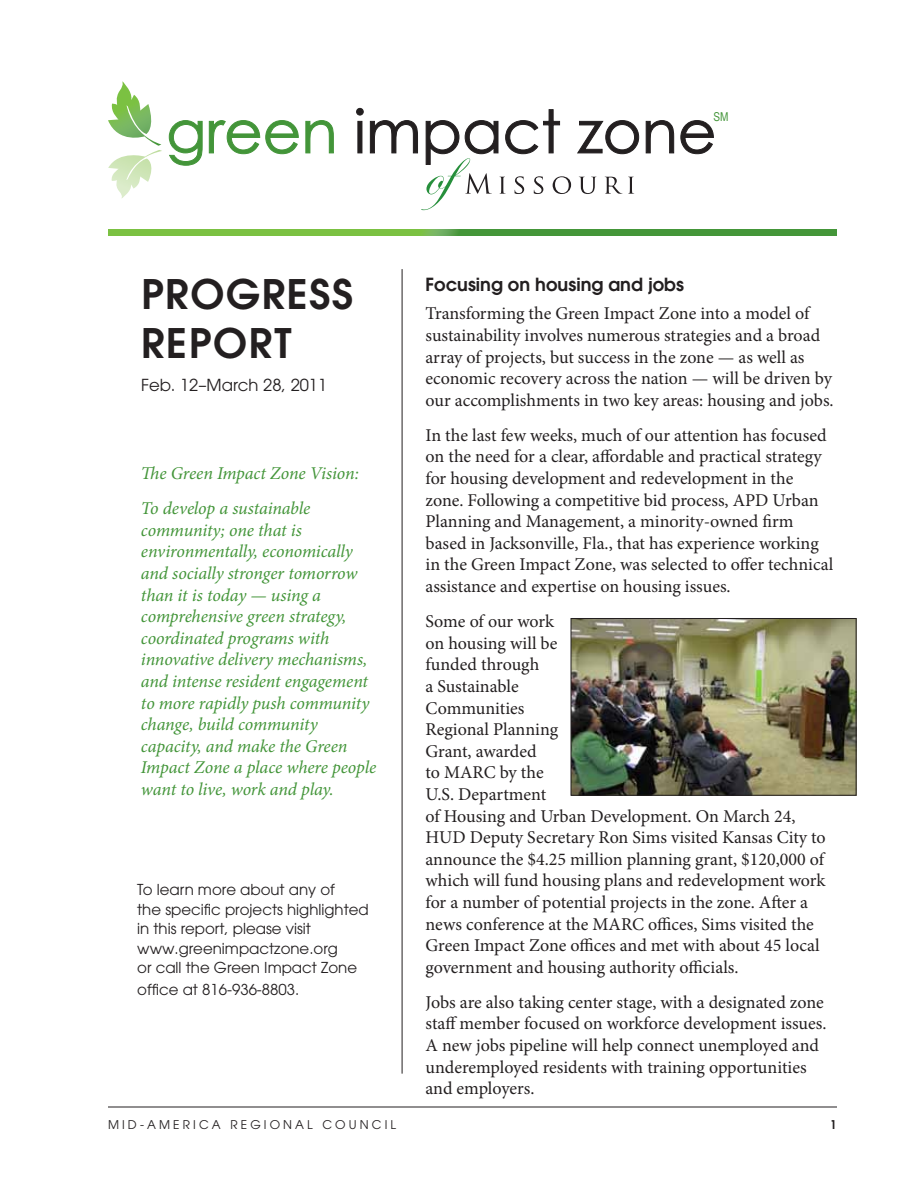
<style>
.page{position:relative;width:918px;height:1188px;background:#fff}
.page>*{position:absolute;margin:0;border:0;box-sizing:border-box;transform-origin:0 0}
.t1{font:600 40.5px/48.6px "Avant Garde";letter-spacing:.04em;color:#231f20}
.t2{font:18px/21.6px "Minion Pro";letter-spacing:-.005em;color:#231f20}
.t3{font:italic 18px/21.6px "Minion Pro";letter-spacing:-.01em;color:#439539}
.t4{font:600 18px "Avant Garde";color:#231f20}
.t5{font:16.5px "Avant Garde";color:#231f20}
.t6{font:15px/19.5px "Avant Garde";color:#231f20}
.t7{font:12.3px "Arial Narrow";color:#439539}
.t8{font:12px "Avant Garde";letter-spacing:.26em;color:#231f20}
.t9{font:600 12px "Avant Garde";color:#231f20}
</style>
<div class="page">
<hr style="left:108px;top:1107px;width:729px;height:1px;background:#231f20">
<svg style="left:108px;top:230px;width:729px;height:5px;background:#5da93e"></svg>
<svg style="left:169px;top:120px;width:33px;height:46px"></svg>
<svg style="left:209px;top:120px;width:90px;height:34px"></svg>
<svg style="left:306px;top:120px;width:28px;height:33px"></svg>
<svg style="left:356px;top:108px;width:8px;height:45px"></svg>
<svg style="left:577px;top:120px;width:62px;height:34px"></svg>
<svg style="left:646px;top:120px;width:28px;height:33px"></svg>
<svg style="left:681px;top:120px;width:33px;height:34px"></svg>
<svg style="left:108px;top:81px;width:54px;height:117px"></svg>
<svg style="left:370px;top:109px;width:201px;height:101px"></svg>
<svg style="left:579px;top:177px;width:17px;height:17px"></svg>
<svg style="left:605px;top:177px;width:17px;height:17px"></svg>
<svg style="left:628px;top:177px;width:6px;height:17px"></svg>
<hr style="left:402px;top:269px;width:1px;height:805px;background:#231f20">
<img style="left:573px;top:620px;width:281px;height:174px">
<div style="left:571px;top:618px;width:285px;height:178px;border:1px solid #231f20"></div>
<p class="t7" style="left:713px;top:107px;width:17px">SM</p>
<h1 class="t1" style="left:141px;top:269px;width:214px">PROGRESS<br>REPORT</h1>
<p class="t5" style="left:141px;top:375px;width:188px">Feb. 12–March 28, 2011</p>
<p class="t3" style="left:141px;top:456px;width:219px;line-height:35.1px">The Green Impact Zone Vision:<br>To develop a sustainable</p>
<p class="t3" style="left:141px;top:519px;width:237px">community; one that is environmentally, economically and socially stronger tomorrow than it is today — using a comprehensive green strategy, coordinated programs with innovative delivery mechanisms, and intense resident engagement to more rapidly push community change, build community capacity, and make the Green<br>Impact Zone a place where people want to live, work and play.</p>
<p class="t6" style="left:137px;top:880px;width:233px">To learn more about any of<br>the specific projects highlighted in this report, please visit www.greenimpactzone.org<br>or call the Green Impact Zone</p>
<p class="t6" style="left:137px;top:980px;width:164px">office at 816-936-8803.</p>
<p class="t4" style="left:426px;top:273px;width:260px">Focusing on housing and jobs</p>
<p class="t2" style="left:426px;top:303px;width:410px">Transforming the Green Impact Zone into a model of sustainability involves numerous strategies and a broad array of projects, but success in the zone — as well as economic recovery across the nation — will be driven by our accomplishments in two key areas: housing and jobs.</p>
<p class="t2" style="left:426px;top:424px;width:409px">In the last few weeks, much of our attention has focused on the need for a clear, affordable and practical strategy for housing development and redevelopment in the zone. Following a competitive bid process, APD Urban Planning and Management, a minority-owned firm based in Jacksonville, Fla., that has experience working in the Green Impact Zone, was selected to offer technical assistance and expertise on housing issues.</p>
<p class="t2" style="left:426px;top:611px;width:402px">Some of our work<br>on housing will be<br>funded through<br>a Sustainable<br>Communities<br>Regional Planning<br>Grant, awarded<br>to MARC by the<br>U.S. Department<br>of Housing and Urban Development. On March 24,<br>HUD Deputy Secretary Ron Sims visited Kansas City to announce the $4.25 million planning grant, $120,000 of which will fund housing plans and redevelopment work for a number of potential projects in the zone. After a news conference at the MARC offices, Sims visited the<br>Green Impact Zone offices and met with about 45 local government and housing authority officials.</p>
<p class="t2" style="left:426px;top:991px;width:402px">Jobs are also taking center stage, with a designated zone staff member focused on workforce development issues.<br>A new jobs pipeline will help connect unemployed and underemployed residents with training opportunities and employers.</p>
<p class="t8" style="left:108px;top:1118px;width:290px">MID-AMERICA REGIONAL COUNCIL</p>
<p class="t9" style="left:830px;top:1117px;width:8px">1</p>
</div>
